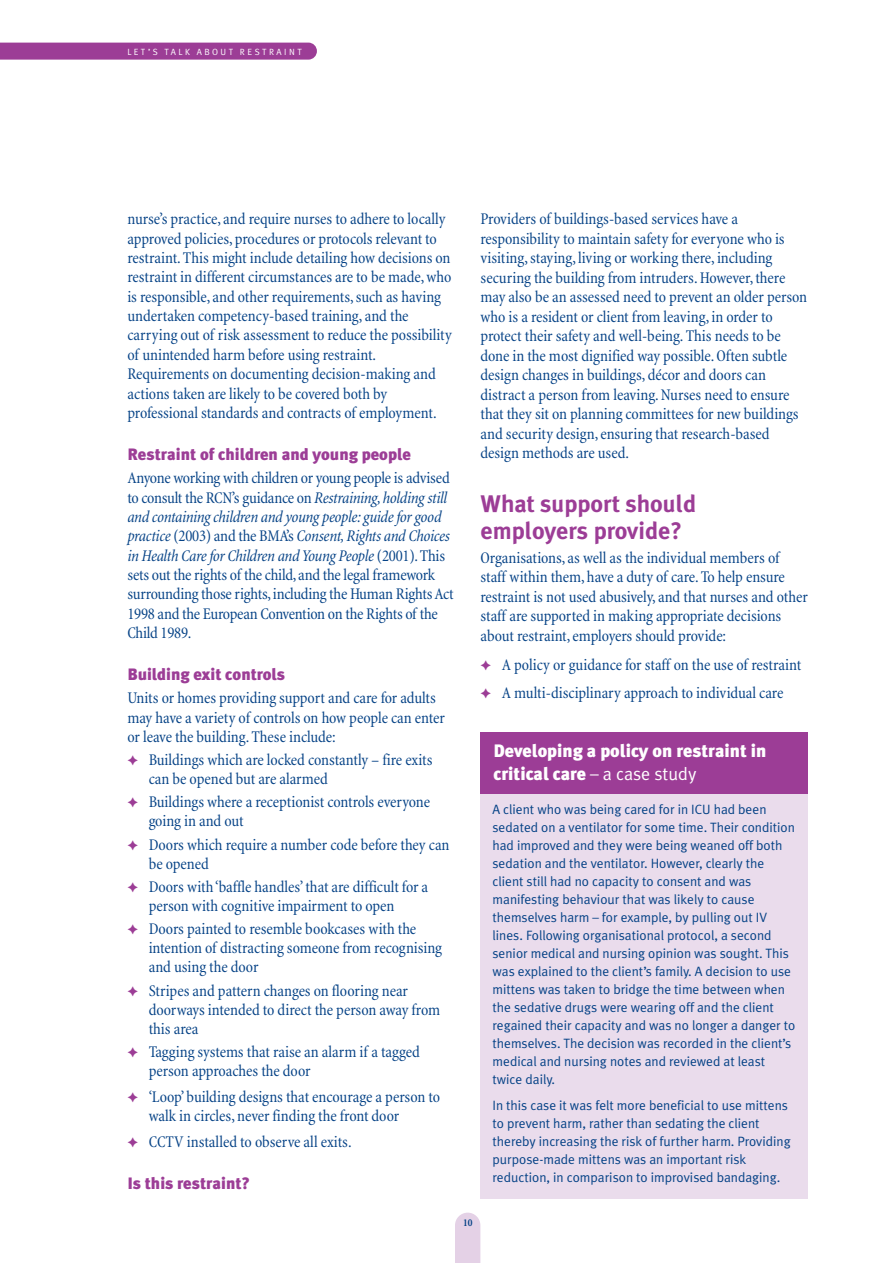
<style>
.page{position:relative;width:893px;height:1263px;background:#fff}
.page>*{position:absolute;margin:0;border:0;box-sizing:border-box;transform-origin:0 0}
.t1{font:700 24px/27px "Meta Plus";color:#9c3d96}
.t2{font:900 18px/22.5px "Meta Plus";color:#fff}
.t3{font:condensed 16.5px/19.4px "Minion";letter-spacing:-.005em;color:#054286}
.t4{font:900 16.5px "Meta Plus";color:#9c3d96}
.t5{font:13.5px/18px "Meta Plus Normal";color:#054286}
.t6{font:700 condensed 10.5px "Minion";color:#054286}
.t7{font:9px "Meta Plus Normal";letter-spacing:.265em;color:#fff}
.s1{font-style:italic}
.s2{color:#9c3d96}
.s3{font-family:"Meta Plus Normal";font-weight:400}
</style>
<div class="page">
<svg style="left:455px;top:1213px;width:25px;height:50px"></svg>
<div style="left:0;top:43px;width:317px;height:17px;background:#9c3d96"></div>
<div style="left:480px;top:753px;width:328px;height:446px;background:#eadcec"></div>
<div style="left:480px;top:732px;width:328px;height:62px;background:#9c3d96"></div>
<p class="t7" style="left:127px;top:48px;width:176px">LET’S TALK ABOUT RESTRAINT</p>
<p class="t3" style="left:127px;top:211px;width:326px">nurse’s practice, and require nurses to adhere to locally approved policies, procedures or protocols relevant to restraint. This might include detailing how decisions on restraint in different circumstances are to be made, who is responsible, and other requirements, such as having undertaken competency-based training, and the carrying out of risk assessment to reduce the possibility of unintended harm before using restraint.<br>Requirements on documenting decision-making and actions taken are likely to be covered both by professional standards and contracts of employment.</p>
<p class="t4" style="left:127px;top:448px;width:285px">Restraint of children and young people</p>
<p class="t3" style="left:127px;top:470px;width:328px">Anyone working with children or young people is advised to consult the RCN’s guidance on <span class="s1">Restraining, holding still and containing children and young people: guide for good practice</span> (2003) and the BMA’s <span class="s1">Consent, Rights and Choices in Health Care for Children and Young People</span> (2001). This sets out the rights of the child, and the legal framework surrounding those rights, including the Human Rights Act 1998 and the European Convention on the Rights of the Child 1989.</p>
<p class="t4" style="left:127px;top:668px;width:159px">Building exit controls</p>
<p class="t3" style="left:127px;top:690px;width:319px">Units or homes providing support and care for adults may have a variety of controls on how people can enter or leave the building. These include:</p>
<p class="t3" style="left:149px;top:752px;width:285px;text-indent:-21px"><span class="s2">✦</span> Buildings which are locked constantly – fire exits can be opened but are alarmed</p>
<p class="t3" style="left:149px;top:794px;width:283px;text-indent:-21px"><span class="s2">✦</span> Buildings where a receptionist controls everyone going in and out</p>
<p class="t3" style="left:149px;top:836px;width:302px;text-indent:-21px"><span class="s2">✦</span> Doors which require a number code before they can be opened</p>
<p class="t3" style="left:149px;top:879px;width:281px;text-indent:-21px"><span class="s2">✦</span> Doors with ‘baffle handles’ that are difficult for a person with cognitive impairment to open</p>
<p class="t3" style="left:149px;top:921px;width:295px;text-indent:-21px"><span class="s2">✦</span> Doors painted to resemble bookcases with the intention of distracting someone from recognising and using the door</p>
<p class="t3" style="left:149px;top:982px;width:293px;text-indent:-21px"><span class="s2">✦</span> Stripes and pattern changes on flooring near doorways intended to direct the person away from this area</p>
<p class="t3" style="left:149px;top:1044px;width:273px;text-indent:-21px"><span class="s2">✦</span> Tagging systems that raise an alarm if a tagged person approaches the door</p>
<p class="t3" style="left:149px;top:1089px;width:293px;text-indent:-21px"><span class="s2">✦</span> ‘Loop’ building designs that encourage a person to walk in circles, never finding the front door</p>
<p class="t3" style="left:127px;top:1134px;width:226px"><span class="s2">✦</span> CCTV installed to observe all exits.</p>
<p class="t4" style="left:127px;top:1177px;width:124px">Is this restraint?</p>
<p class="t3" style="left:480px;top:211px;width:328px">Providers of buildings-based services have a responsibility to maintain safety for everyone who is visiting, staying, living or working there, including securing the building from intruders. However, there may also be an assessed need to prevent an older person who is a resident or client from leaving, in order to protect their safety and well-being. This needs to be done in the most dignified way possible. Often subtle design changes in buildings, décor and doors can distract a person from leaving. Nurses need to ensure that they sit on planning committees for new buildings and security design, ensuring that research-based design methods are used.</p>
<h1 class="t1" style="left:480px;top:492px;width:217px">What support should employers provide?</h1>
<p class="t3" style="left:480px;top:549px;width:329px">Organisations, as well as the individual members of staff within them, have a duty of care. To help ensure restraint is not used abusively, and that nurses and other staff are supported in making appropriate decisions about restraint, employers should provide:</p>
<p class="t3" style="left:480px;top:652px;width:322px;line-height:27.8px"><span class="s2">✦</span> A policy or guidance for staff on the use of restraint <span class="s2">✦</span> A multi-disciplinary approach to individual care</p>
<p class="t2" style="left:493px;top:741px;width:274px">Developing a policy on restraint in critical care <span class="s3">– a case study</span></p>
<p class="t5" style="left:492px;top:801px;width:304px">A client who was being cared for in ICU had been sedated on a ventilator for some time. Their condition had improved and they were being weaned off both sedation and the ventilator. However, clearly the client still had no capacity to consent and was manifesting behaviour that was likely to cause themselves harm – for example, by pulling out IV lines. Following organisational protocol, a second senior medical and nursing opinion was sought. This was explained to the client’s family. A decision to use mittens was taken to bridge the time between when the sedative drugs were wearing off and the client regained their capacity and was no longer a danger to themselves. The decision was recorded in the client’s medical and nursing notes and reviewed at least twice daily.</p>
<p class="t5" style="left:492px;top:1098px;width:300px">In this case it was felt more beneficial to use mittens to prevent harm, rather than sedating the client thereby increasing the risk of further harm. Providing purpose-made mittens was an important risk reduction, in comparison to improvised bandaging.</p>
<p class="t6" style="left:463px;top:1218px;width:11px">10</p>
</div>
